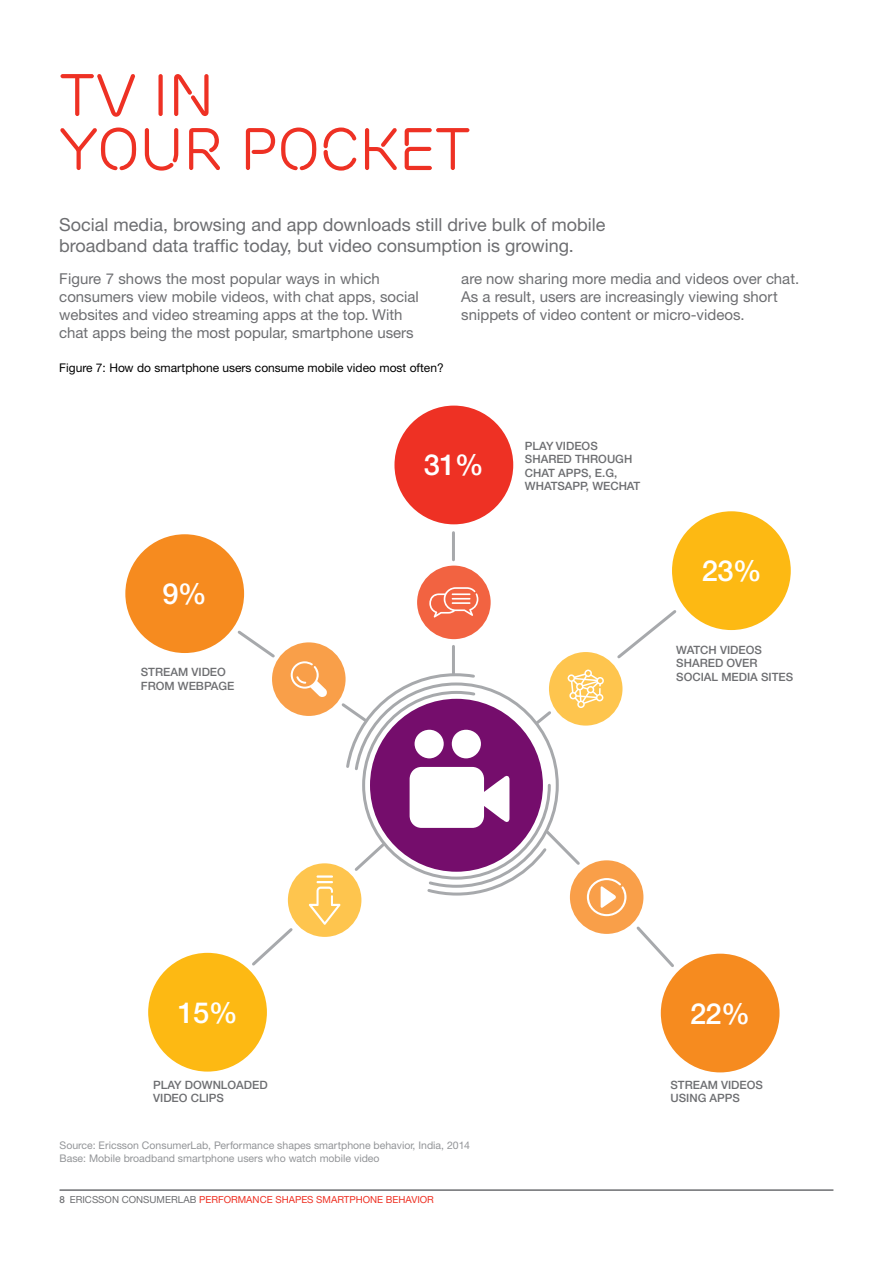
<style>
.page{position:relative;width:893px;height:1263px;background:#fff}
.page>*{position:absolute;margin:0;border:0;box-sizing:border-box;transform-origin:0 0}
.t1{font:60px/54px "Ericsson Capital";letter-spacing:-.02em;color:#ee3124}
.t2{font:500 29.1px "Ericsson Sans";letter-spacing:-.02em;color:#fff}
.t3{font:18px/21.6px "Ericsson Sans";color:#6d6e71}
.t4{font:15px/18px "Ericsson Sans";color:#6d6e71}
.t5{font:12px "Ericsson Sans";color:#000}
.t6{font:500 11.55px/13.5px "Ericsson Sans";color:#6d6e71}
.t7{font:10.5px/12.6px "Ericsson Sans";color:#939598}
.t8{font:9.75px "Ericsson Sans";color:#ee3124}
.s1{font-weight:500;color:#6d6e71}
.s2{color:#6d6e71}
</style>
<div class="page">
<hr style="left:452px;top:533px;width:3px;height:27px;background:#a7a9ac">
<div style="left:417px;top:566px;width:74px;height:73px;background:#f26341;border-radius:50%"></div>
<svg style="left:235px;top:587px;width:444px;height:380px"></svg>
<div style="left:661px;top:954px;width:118px;height:118px;background:#f68b1f;border-radius:50%"></div>
<div style="left:672px;top:511px;width:119px;height:119px;background:#fdb913;border-radius:50%"></div>
<div style="left:394px;top:406px;width:119px;height:118px;background:#ee3124;border-radius:50%"></div>
<div style="left:125px;top:534px;width:119px;height:119px;background:#f68b1f;border-radius:50%"></div>
<div style="left:148px;top:953px;width:119px;height:118px;background:#fdb913;border-radius:50%"></div>
<hr style="left:60px;top:1189px;width:773px;height:2px;background:#6d6e71">
<h1 class="t1" style="left:59px;top:69px;width:413px">TV IN<br>YOUR POCKET</h1>
<p class="t3" style="left:59px;top:213px;width:548px">Social media, browsing and app downloads still drive bulk of mobile broadband data traffic today, but video consumption is growing.</p>
<p class="t4" style="left:59px;top:270px;width:361px">Figure 7 shows the most popular ways in which consumers view mobile videos, with chat apps, social websites and video streaming apps at the top. With chat apps being the most popular, smartphone users</p>
<p class="t4" style="left:461px;top:270px;width:339px">are now sharing more media and videos over chat.<br>As a result, users are increasingly viewing short snippets of video content or micro-videos.</p>
<p class="t5" style="left:59px;top:361px;width:386px">Figure 7: How do smartphone users consume mobile video most often?</p>
<h2 class="t2" style="left:162px;top:577px;width:46px">9%</h2>
<p class="t6" style="left:141px;top:665px;width:95px">STREAM VIDEO<br>FROM WEBPAGE</p>
<h2 class="t2" style="left:424px;top:449px;width:62px">31%</h2>
<p class="t6" style="left:525px;top:439px;width:117px">PLAY VIDEOS<br>SHARED THROUGH<br>CHAT APPS, E.G,<br>WHATSAPP, WECHAT</p>
<h2 class="t2" style="left:702px;top:554px;width:62px">23%</h2>
<p class="t6" style="left:676px;top:643px;width:118px">WATCH VIDEOS<br>SHARED OVER<br>SOCIAL MEDIA SITES</p>
<h2 class="t2" style="left:178px;top:996px;width:62px">15%</h2>
<p class="t6" style="left:153px;top:1078px;width:116px">PLAY DOWNLOADED<br>VIDEO CLIPS</p>
<p class="t7" style="left:60px;top:1139px;width:412px">Source: Ericsson ConsumerLab, Performance shapes smartphone behavior, India, 2014<br>Base: Mobile broadband smartphone users who watch mobile video</p>
<p class="t8" style="left:60px;top:1194px;width:376px"><span class="s1">8</span> <span class="s2">ERICSSON CONSUMERLAB</span> PERFORMANCE SHAPES SMARTPHONE BEHAVIOR</p>
<h2 class="t2" style="left:690px;top:997px;width:62px">22%</h2>
<p class="t6" style="left:670px;top:1078px;width:94px">STREAM VIDEOS<br>USING APPS</p>
</div>
